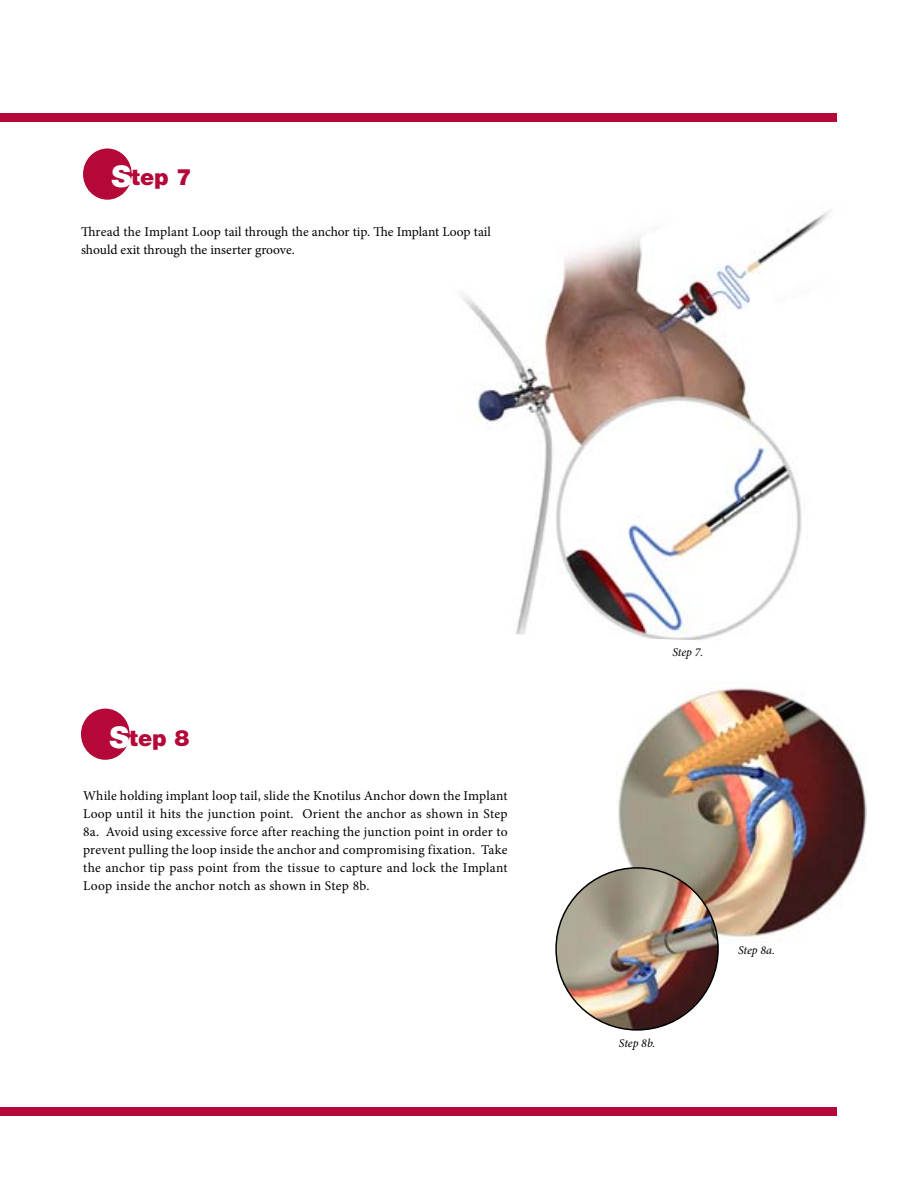
<style>
.page{position:relative;width:918px;height:1188px;background:#fff}
.page>*{position:absolute;margin:0;border:0;box-sizing:border-box;transform-origin:0 0}
.t1{font:900 22.5px "Helvetica Neue LT Std";color:#b30838}
.t2{font:13.5px/18px "Minion Pro";letter-spacing:.005em;color:#000}
.t3{font:italic 12px "Minion Pro";letter-spacing:-.01em;color:#000}
.s1{font-size:30px;color:#fff}
</style>
<div class="page">
<div style="left:0;top:113px;width:836px;height:8px;background:#b30838"></div>
<div style="left:0;top:1107px;width:836px;height:8px;background:#b30838"></div>
<div style="left:84px;top:149px;width:47px;height:50px;background:#b30838;border-radius:50%"></div>
<div style="left:83px;top:148px;width:49px;height:52px;border:2px solid #b30838;border-radius:50%"></div>
<img style="left:461px;top:210px;width:370px;height:430px">
<div style="left:82px;top:709px;width:47px;height:50px;background:#b30838;border-radius:50%"></div>
<div style="left:81px;top:709px;width:49px;height:51px;border:2px solid #b30838;border-radius:50%"></div>
<img style="left:616px;top:683px;width:250px;height:257px">
<img style="left:556px;top:868px;width:162px;height:162px;border-radius:81px">
<h1 class="t1" style="left:111px;top:164px;width:82px"><span class="s1">S</span>tep 7</h1>
<p class="t2" style="left:81px;top:223px;width:411px">Thread the Implant Loop tail through the anchor tip. The Implant Loop tail should exit through the inserter groove.</p>
<h1 class="t1" style="left:109px;top:724px;width:82px"><span class="s1">S</span>tep 8</h1>
<p class="t2" style="left:83px;top:787px;width:426px;text-align:justify">While holding implant loop tail, slide the Knotilus Anchor down the Implant Loop until it hits the junction point. Orient the anchor as shown in Step 8a. Avoid using excessive force after reaching the junction point in order to prevent pulling the loop inside the anchor and compromising fixation. Take the anchor tip pass point from the tissue to capture and lock the Implant Loop inside the anchor notch as shown in Step 8b.</p>
<p class="t3" style="left:672px;top:644px;width:32px">Step 7.</p>
<p class="t3" style="left:619px;top:1035px;width:38px">Step 8b.</p>
<p class="t3" style="left:738px;top:942px;width:38px">Step 8a.</p>
</div>
